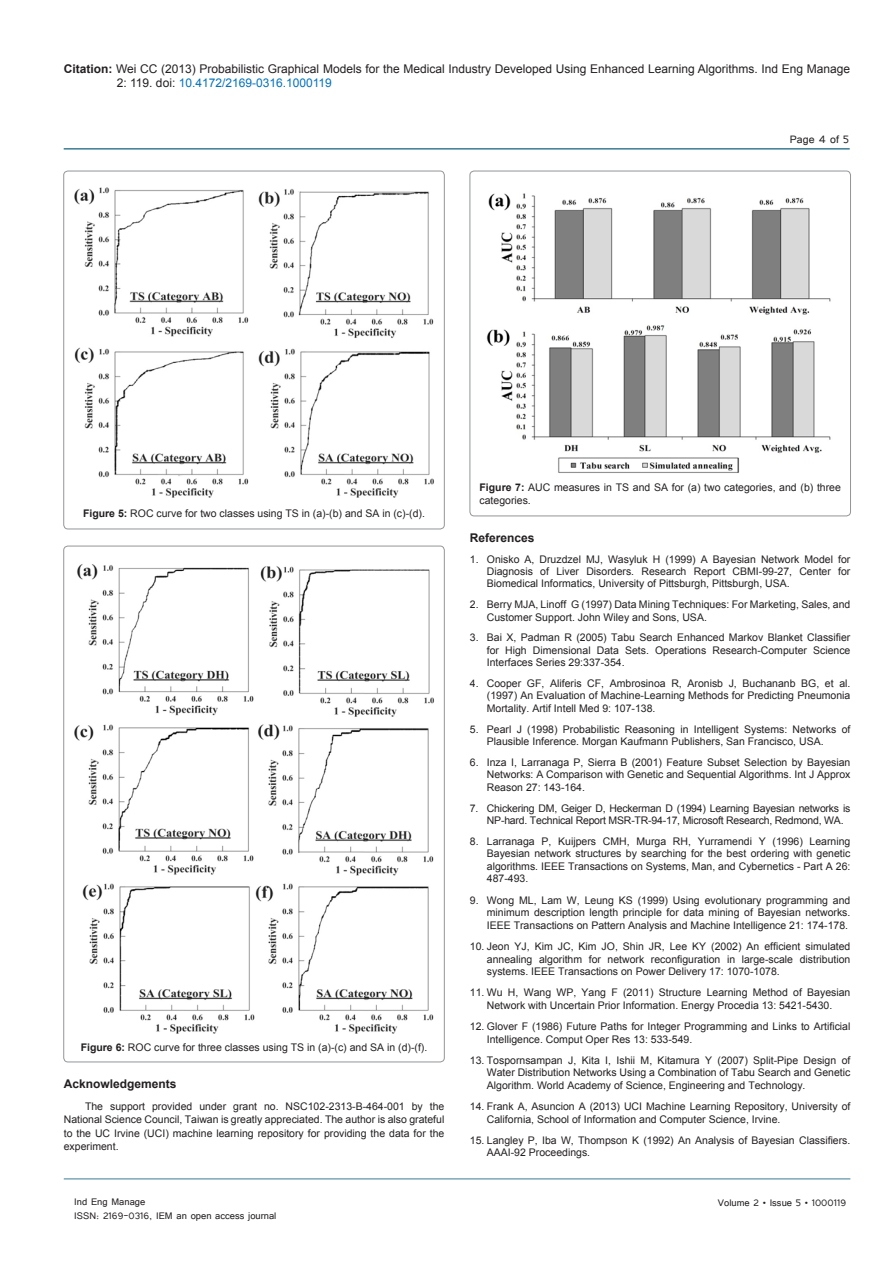
<style>
.page{position:relative;width:893px;height:1263px;background:#fff}
.page>*{position:absolute;margin:0;border:0;box-sizing:border-box;transform-origin:0 0}
.t1{font:13.5px "Tunga";color:#231f20}
.t2{font:12px/14.4px "Arial";color:#231f20}
.t3{font:12px "Tunga";color:#231f20}
.Refernces{font:700 12px "Arial";color:#231f20}
.Refernces-2{font:10.5px/12.6px "Arial";color:#231f20;text-align:justify}
.Legend{font:10.5px/12.6px "Arial";color:#231f20}
.Refernces-3{font:10.5px/12.3px "Arial";letter-spacing:-.02em;color:#231f20}
.s1{font-weight:700}
.s2{color:#0072bc}
</style>
<div class="page">
<hr style="left:64px;top:148px;width:786px;height:2px;background:#3c7b93">
<hr style="left:64px;top:1179px;width:786px;height:1px;background:#3c7b93">
<img style="left:74px;top:187px;width:360px;height:311px">
<div style="left:64px;top:171px;width:380px;height:358px;border:1px solid #939598;border-radius:4px"></div>
<img style="left:74px;top:564px;width:360px;height:470px">
<img style="left:486px;top:193px;width:345px;height:280px">
<div style="left:470px;top:171px;width:380px;height:345px;border:1px solid #939598;border-radius:4px"></div>
<p class="t2" style="left:117px;top:61px;width:735px;text-indent:-53px"><span class="s1">Citation:</span> Wei CC (2013) Probabilistic Graphical Models for the Medical Industry Developed Using Enhanced Learning Algorithms. Ind Eng Manage<br>2: 119. doi: <span class="s2">10.4172/2169-0316.1000119</span></p>
<p class="t1" style="left:790px;top:131px;width:61px">Page 4 of 5</p>
<p class="Legend" style="left:83px;top:507px;width:343px"><span class="s1">Figure 5:</span> ROC curve for two classes using TS in (a)-(b) and SA in (c)-(d).</p>
<p class="Legend" style="left:81px;top:1041px;width:348px"><span class="s1">Figure 6:</span> ROC curve for three classes using TS in (a)-(c) and SA in (d)-(f).</p>
<p class="Refernces" style="left:64px;top:1075px;width:114px">Acknowledgements</p>
<p class="Refernces-2" style="left:64px;top:1099px;width:382px;line-height:13.5px;text-indent:21px">The support provided under grant no. NSC102-2313-B-464-001 by the National Science Council, Taiwan is greatly appreciated. The author is also grateful to the UC Irvine (UCI) machine learning repository for providing the data for the experiment.</p>
<p class="Legend" style="left:479px;top:481px;width:363px"><span class="s1">Figure 7:</span> AUC measures in TS and SA for (a) two categories, and (b) three categories.</p>
<p class="Refernces" style="left:470px;top:529px;width:66px">References</p>
<p class="Refernces-2" style="left:487px;top:553px;width:365px;text-indent:-17px">1. Onisko A, Druzdzel MJ, Wasyluk H (1999) A Bayesian Network Model for Diagnosis of Liver Disorders. Research Report CBMI-99-27, Center for Biomedical Informatics, University of Pittsburgh, Pittsburgh, USA.</p>
<p class="Refernces-2" style="left:487px;top:598px;width:365px;text-indent:-17px">2. Berry MJA, Linoff G (1997) Data Mining Techniques: For Marketing, Sales, and<br>Customer Support. John Wiley and Sons, USA.</p>
<p class="Refernces-2" style="left:487px;top:632px;width:365px;text-indent:-17px">3. Bai X, Padman R (2005) Tabu Search Enhanced Markov Blanket Classifier for High Dimensional Data Sets. Operations Research-Computer Science Interfaces Series 29:337-354.</p>
<p class="Refernces-2" style="left:487px;top:677px;width:365px;text-indent:-17px">4. Cooper GF, Aliferis CF, Ambrosinoa R, Aronisb J, Buchananb BG, et al. (1997) An Evaluation of Machine-Learning Methods for Predicting Pneumonia Mortality. Artif Intell Med 9: 107-138.</p>
<p class="Refernces-2" style="left:487px;top:723px;width:365px;text-indent:-17px">5. Pearl J (1998) Probabilistic Reasoning in Intelligent Systems: Networks of<br>Plausible Inference. Morgan Kaufmann Publishers, San Francisco, USA.</p>
<p class="Refernces-2" style="left:487px;top:756px;width:365px;text-indent:-17px">6. Inza I, Larranaga P, Sierra B (2001) Feature Subset Selection by Bayesian Networks: A Comparison with Genetic and Sequential Algorithms. Int J Approx Reason 27: 143-164.</p>
<p class="Refernces-3" style="left:487px;top:802px;width:365px;text-indent:-17px">7. Chickering DM, Geiger D, Heckerman D (1994) Learning Bayesian networks is<br>NP-hard. Technical Report MSR-TR-94-17, Microsoft Research, Redmond, WA.</p>
<p class="Refernces-2" style="left:487px;top:835px;width:365px;text-indent:-17px">8. Larranaga P, Kuijpers CMH, Murga RH, Yurramendi Y (1996) Learning Bayesian network structures by searching for the best ordering with genetic algorithms. IEEE Transactions on Systems, Man, and Cybernetics - Part A 26:<br>487-493.</p>
<p class="Refernces-2" style="left:487px;top:894px;width:365px;text-indent:-17px">9. Wong ML, Lam W, Leung KS (1999) Using evolutionary programming and minimum description length principle for data mining of Bayesian networks.<br>IEEE Transactions on Pattern Analysis and Machine Intelligence 21: 174-178.</p>
<p class="Refernces-2" style="left:487px;top:940px;width:365px;text-indent:-17px">10. Jeon YJ, Kim JC, Kim JO, Shin JR, Lee KY (2002) An efficient simulated annealing algorithm for network reconfiguration in large-scale distribution systems. IEEE Transactions on Power Delivery 17: 1070-1078.</p>
<p class="Refernces-2" style="left:470px;top:986px;width:382px;text-align:center">11. Wu H, Wang WP, Yang F (2011) Structure Learning Method of Bayesian<br>Network with Uncertain Prior Information. Energy Procedia 13: 5421-5430.</p>
<p class="Refernces-2" style="left:487px;top:1020px;width:365px;text-indent:-17px">12. Glover F (1986) Future Paths for Integer Programming and Links to Artificial<br>Intelligence. Comput Oper Res 13: 533-549.</p>
<p class="Refernces-2" style="left:487px;top:1054px;width:365px;text-indent:-17px">13. Tospornsampan J, Kita I, Ishii M, Kitamura Y (2007) Split-Pipe Design of Water Distribution Networks Using a Combination of Tabu Search and Genetic Algorithm. World Academy of Science, Engineering and Technology.</p>
<p class="Refernces-2" style="left:487px;top:1100px;width:365px;text-indent:-17px">14. Frank A, Asuncion A (2013) UCI Machine Learning Repository, University of<br>California, School of Information and Computer Science, Irvine.</p>
<p class="Refernces-2" style="left:487px;top:1134px;width:365px;text-indent:-17px">15. Langley P, Iba W, Thompson K (1992) An Analysis of Bayesian Classifiers.<br>AAAI-92 Proceedings.</p>
<p class="t3" style="left:74px;top:1193px;width:73px">Ind Eng Manage</p>
<p class="t3" style="left:718px;top:1194px;width:130px">Volume 2 • Issue 5 • 1000119</p>
<p class="t3" style="left:74px;top:1208px;width:204px">ISSN: 2169-0316, IEM an open access journal</p>
</div>
